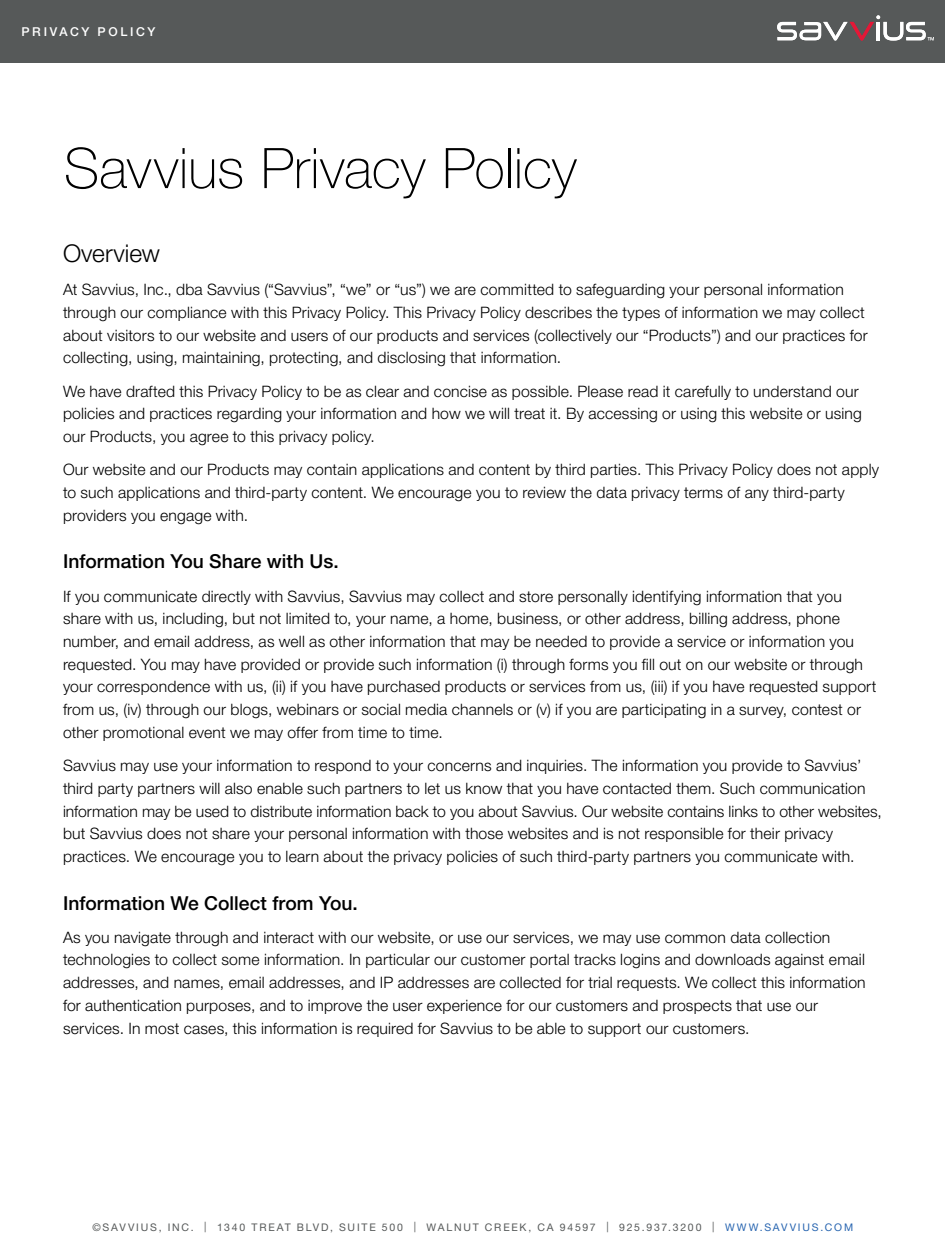
<style>
.page{position:relative;width:945px;height:1260px;background:#fff}
.page>*{position:absolute;margin:0;border:0;box-sizing:border-box;transform-origin:0 0}
.t1{font:100 56px "Helvetica Neue LT Std";color:#000}
.t2{font:300 24.5px "Helvetica Neue LT Std";color:#000}
.t3{font:500 19.25px "Helvetica Neue LT Std";color:#000}
.t4{font:300 15.75px/22.8px "Helvetica Neue LT Std";letter-spacing:.01em;color:#000}
.t5{font:500 12.25px "Helvetica Neue LT Std";letter-spacing:.215em;color:#fff}
.t6{font:10.5px "Helvetica Neue LT Std";letter-spacing:.17em;color:#565959}
.s1{color:#2865b0}
</style>
<div class="page">
<div style="left:0;top:0;width:945px;height:63px;background:#565959"></div>
<svg style="left:777px;top:15px;width:157px;height:26px"></svg>
<p class="t5" style="left:22px;top:24px;width:135px">PRIVACY POLICY</p>
<h1 class="t1" style="left:64px;top:136px;width:514px">Savvius Privacy Policy</h1>
<h2 class="t2" style="left:63px;top:238px;width:98px">Overview</h2>
<p class="t4" style="left:63px;top:278px;width:806px">At Savvius, Inc., dba Savvius (“Savvius”, “we” or “us”) we are committed to safeguarding your personal information through our compliance with this Privacy Policy. This Privacy Policy describes the types of information we may collect about visitors to our website and users of our products and services (collectively our “Products”) and our practices for collecting, using, maintaining, protecting, and disclosing that information.</p>
<p class="t4" style="left:63px;top:379px;width:801px">We have drafted this Privacy Policy to be as clear and concise as possible. Please read it carefully to understand our policies and practices regarding your information and how we will treat it. By accessing or using this website or using our Products, you agree to this privacy policy.</p>
<p class="t4" style="left:63px;top:458px;width:818px">Our website and our Products may contain applications and content by third parties. This Privacy Policy does not apply to such applications and third-party content. We encourage you to review the data privacy terms of any third-party providers you engage with.</p>
<p class="t3" style="left:63px;top:550px;width:277px">Information You Share with Us.</p>
<p class="t4" style="left:63px;top:584px;width:815px">If you communicate directly with Savvius, Savvius may collect and store personally identifying information that you share with us, including, but not limited to, your name, a home, business, or other address, billing address, phone number, and email address, as well as other information that may be needed to provide a service or information you requested. You may have provided or provide such information (i) through forms you fill out on our website or through your correspondence with us, (ii) if you have purchased products or services from us, (iii) if you have requested support from us, (iv) through our blogs, webinars or social media channels or (v) if you are participating in a survey, contest or other promotional event we may offer from time to time.</p>
<p class="t4" style="left:63px;top:754px;width:821px">Savvius may use your information to respond to your concerns and inquiries. The information you provide to Savvius’ third party partners will also enable such partners to let us know that you have contacted them. Such communication information may be used to distribute information back to you about Savvius. Our website contains links to other websites, but Savvius does not share your personal information with those websites and is not responsible for their privacy practices. We encourage you to learn about the privacy policies of such third-party partners you communicate with.</p>
<p class="t3" style="left:63px;top:891px;width:296px">Information We Collect from You.</p>
<p class="t4" style="left:63px;top:925px;width:804px">As you navigate through and interact with our website, or use our services, we may use common data collection technologies to collect some information. In particular our customer portal tracks logins and downloads against email addresses, and names, email addresses, and IP addresses are collected for trial requests. We collect this information for authentication purposes, and to improve the user experience for our customers and prospects that use our services. In most cases, this information is required for Savvius to be able to support our customers.</p>
<p class="t6" style="left:92px;top:1221px;width:762px">©SAVVIUS, INC. | 1340 TREAT BLVD, SUITE 500 | WALNUT CREEK, CA 94597 | 925.937.3200 | <span class="s1">WWW.SAVVIUS.COM</span></p>
</div>
